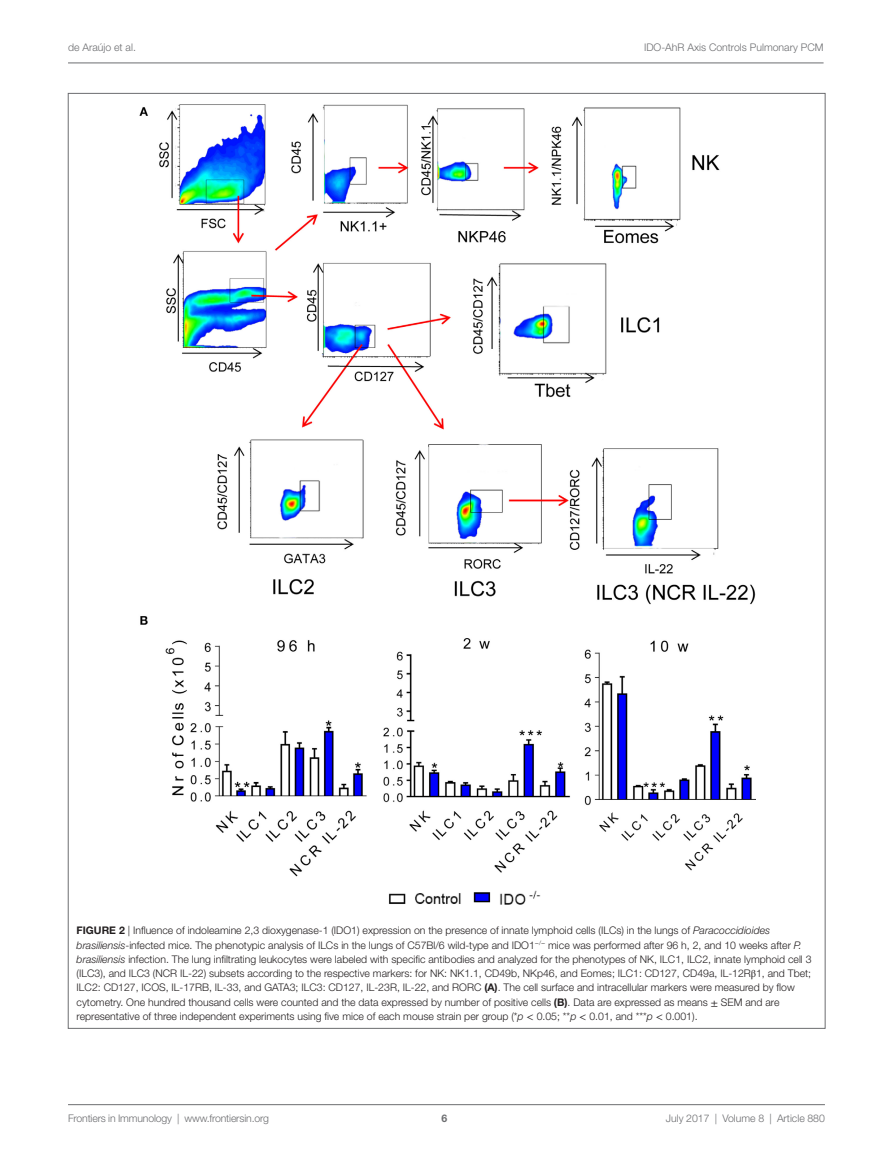
<style>
.page{position:relative;width:893px;height:1170px;background:#fff}
.page>*{position:absolute;margin:0;border:0;box-sizing:border-box;transform-origin:0 0}
.t1{font:300 10.5px/14.2px "Helvetica Neue LT Std";color:#231f20}
.t2{font:300 10.5px "Helvetica Neue LT Std";color:#6c6d70}
.t3{font:700 10.5px "Helvetica Neue LT Std";color:#6c6d70}
.s1{font-weight:700}
.s2{font-style:italic}
.s3{font-family:"STIX General";font-weight:400}
</style>
<div class="page">
<img style="left:139px;top:105px;width:616px;height:799px">
<hr style="left:68px;top:63px;width:756px;height:1px;background:#6c6d70">
<hr style="left:68px;top:1104px;width:757px;height:1px;background:#6c6d70">
<p class="t2" style="left:68px;top:41px;width:69px">de Araújo et al.</p>
<p class="t2" style="left:644px;top:41px;width:181px">IDO-AhR Axis Controls Pulmonary PCM</p>
<p class="t1" style="left:77px;top:923px;width:736px"><span class="s1">FIGURE 2</span> | Influence of indoleamine 2,3 dioxygenase-1 (IDO1) expression on the presence of innate lymphoid cells (ILCs) in the lungs of <span class="s2">Paracoccidioides brasiliensis</span>-infected mice. The phenotypic analysis of ILCs in the lungs of C57Bl/6 wild-type and IDO1<sup>−</sup><sup>/</sup><sup>−</sup> mice was performed after 96 h, 2, and 10 weeks after <span class="s2">P. brasiliensis</span> infection. The lung infiltrating leukocytes were labeled with specific antibodies and analyzed for the phenotypes of NK, ILC1, ILC2, innate lymphoid cell 3 (ILC3), and ILC3 (NCR IL-22) subsets according to the respective markers: for NK: NK1.1, CD49b, NKp46, and Eomes; ILC1: CD127, CD49a, IL-12R<span class="s3">β</span>1, and Tbet; ILC2: CD127, ICOS, IL-17RB, IL-33, and GATA3; ILC3: CD127, IL-23R, IL-22, and RORC <span class="s1">(A)</span>. The cell surface and intracellular markers were measured by flow cytometry. One hundred thousand cells were counted and the data expressed by number of positive cells <span class="s1">(B)</span>. Data are expressed as means <span class="s3">±</span> SEM and are representative of three independent experiments using five mice of each mouse strain per group (*<span class="s2">p</span> <span class="s3">&lt;</span> 0.05; **<span class="s2">p</span> <span class="s3">&lt;</span> 0.01, and ***<span class="s2">p</span> <span class="s3">&lt;</span> 0.001).</p>
<p class="t2" style="left:68px;top:1111px;width:203px">Frontiers in Immunology | www.frontiersin.org</p>
<p class="t2" style="left:666px;top:1111px;width:161px">July 2017 | Volume 8 | Article 880</p>
<p class="t3" style="left:441px;top:1111px;width:7px">6</p>
</div>
